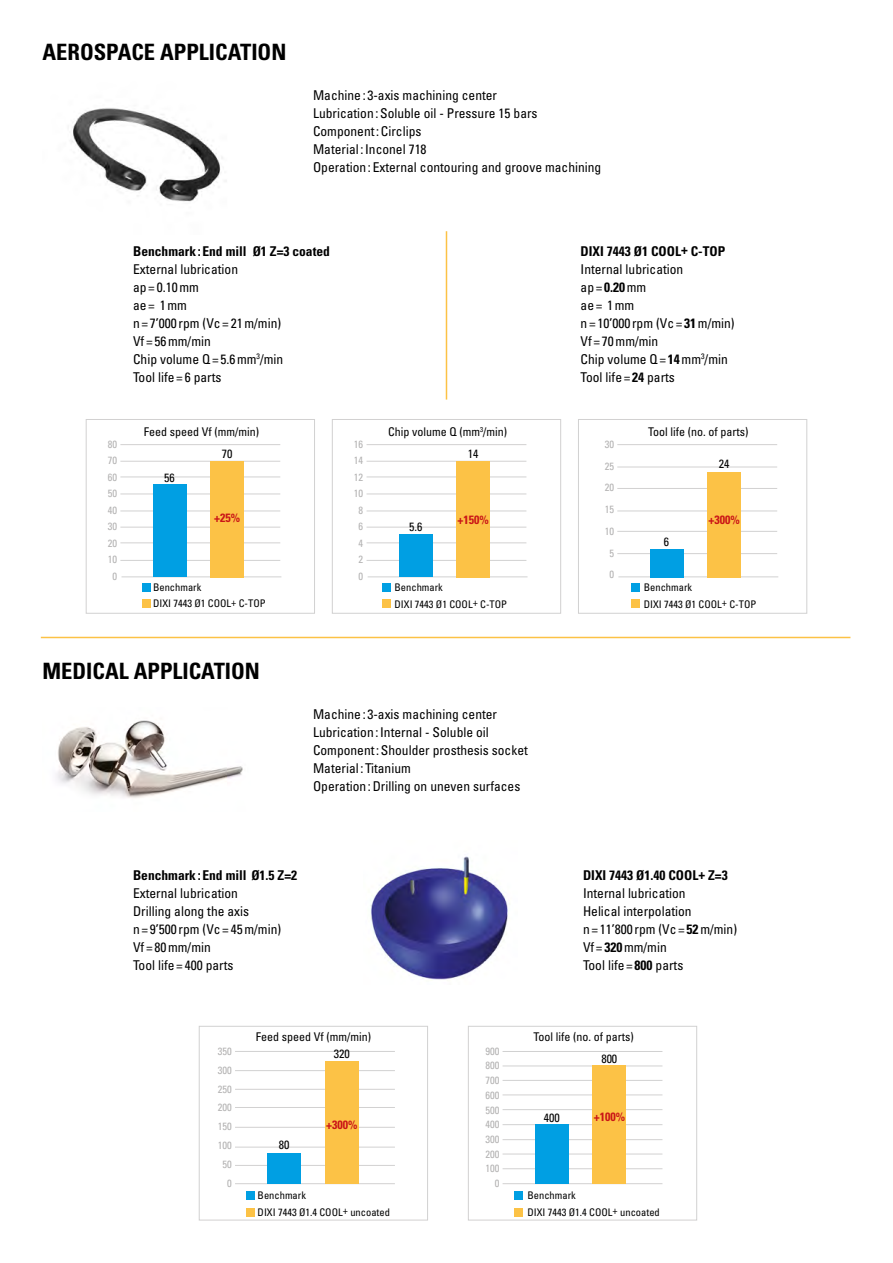
<style>
.page{position:relative;width:893px;height:1263px;background:#fff}
.page>*{position:absolute;margin:0;border:0;box-sizing:border-box;transform-origin:0 0}
.t1{font:700 condensed 22.5px "Univers";color:#000}
.t2{font:condensed 13.5px/18px "Univers";color:#000}
.t3{font:700 condensed 13.5px "Univers";color:#000}
.t4{font:condensed 12px "Univers";color:#000}
.t5{font:700 condensed 12px "Univers";color:#ca1517}
.t6{font:condensed 10.5px/16.5px "Univers";color:#000}
.t7{font:condensed 10.5px/16.5px "Univers";color:#b3b2b2;text-align:center}
.s1{font-weight:700}
</style>
<div class="page">
<img style="left:71px;top:108px;width:152px;height:94px">
<img style="left:56px;top:720px;width:187px;height:78px">
<img style="left:370px;top:856px;width:138px;height:124px">
<hr style="left:120px;top:444px;width:160px;height:1px;background:#b3b2b2">
<hr style="left:235px;top:1051px;width:160px;height:1px;background:#b3b2b2">
<hr style="left:503px;top:1065px;width:159px;height:1px;background:#b3b2b2">
<hr style="left:503px;top:1051px;width:159px;height:1px;background:#b3b2b2">
<hr style="left:367px;top:444px;width:159px;height:1px;background:#b3b2b2">
<hr style="left:617px;top:444px;width:160px;height:1px;background:#b3b2b2">
<hr style="left:120px;top:461px;width:160px;height:1px;background:#b3b2b2">
<hr style="left:235px;top:1070px;width:160px;height:1px;background:#b3b2b2">
<hr style="left:503px;top:1080px;width:159px;height:1px;background:#b3b2b2">
<hr style="left:367px;top:461px;width:159px;height:1px;background:#b3b2b2">
<hr style="left:617px;top:467px;width:160px;height:1px;background:#b3b2b2">
<hr style="left:120px;top:494px;width:160px;height:1px;background:#b3b2b2">
<hr style="left:235px;top:1089px;width:160px;height:1px;background:#b3b2b2">
<hr style="left:503px;top:1109px;width:159px;height:1px;background:#b3b2b2">
<hr style="left:367px;top:494px;width:159px;height:1px;background:#b3b2b2">
<hr style="left:617px;top:488px;width:160px;height:1px;background:#b3b2b2">
<hr style="left:120px;top:477px;width:160px;height:1px;background:#b3b2b2">
<hr style="left:503px;top:1094px;width:159px;height:1px;background:#b3b2b2">
<hr style="left:367px;top:477px;width:159px;height:1px;background:#b3b2b2">
<hr style="left:120px;top:511px;width:160px;height:1px;background:#b3b2b2">
<hr style="left:235px;top:1107px;width:160px;height:1px;background:#b3b2b2">
<hr style="left:503px;top:1124px;width:159px;height:1px;background:#b3b2b2">
<hr style="left:367px;top:511px;width:159px;height:1px;background:#b3b2b2">
<hr style="left:617px;top:511px;width:160px;height:1px;background:#b3b2b2">
<hr style="left:120px;top:527px;width:160px;height:1px;background:#b3b2b2">
<hr style="left:235px;top:1127px;width:160px;height:1px;background:#b3b2b2">
<hr style="left:503px;top:1139px;width:159px;height:1px;background:#b3b2b2">
<hr style="left:367px;top:527px;width:159px;height:1px;background:#b3b2b2">
<hr style="left:617px;top:531px;width:160px;height:1px;background:#b3b2b2">
<hr style="left:120px;top:542px;width:160px;height:1px;background:#b3b2b2">
<hr style="left:235px;top:1147px;width:160px;height:1px;background:#b3b2b2">
<hr style="left:503px;top:1154px;width:159px;height:1px;background:#b3b2b2">
<hr style="left:367px;top:542px;width:159px;height:1px;background:#b3b2b2">
<hr style="left:120px;top:560px;width:160px;height:1px;background:#b3b2b2">
<hr style="left:235px;top:1165px;width:160px;height:1px;background:#b3b2b2">
<hr style="left:503px;top:1168px;width:159px;height:1px;background:#b3b2b2">
<hr style="left:367px;top:560px;width:159px;height:1px;background:#b3b2b2">
<hr style="left:617px;top:553px;width:160px;height:1px;background:#b3b2b2">
<hr style="left:121px;top:576px;width:160px;height:1px;background:#b3b2b2">
<hr style="left:235px;top:1183px;width:160px;height:1px;background:#b3b2b2">
<hr style="left:503px;top:1183px;width:159px;height:1px;background:#b3b2b2">
<hr style="left:368px;top:576px;width:160px;height:1px;background:#b3b2b2">
<hr style="left:618px;top:576px;width:160px;height:1px;background:#b3b2b2">
<div style="left:211px;top:461px;width:33px;height:116px;background:#fcc246"></div>
<div style="left:325px;top:1061px;width:33px;height:123px;background:#fcc246"></div>
<div style="left:593px;top:1065px;width:33px;height:119px;background:#fcc246"></div>
<div style="left:457px;top:461px;width:33px;height:116px;background:#fcc246"></div>
<div style="left:707px;top:472px;width:34px;height:105px;background:#fcc246"></div>
<div style="left:153px;top:485px;width:33px;height:92px;background:#009fe3"></div>
<div style="left:268px;top:1153px;width:33px;height:31px;background:#009fe3"></div>
<div style="left:535px;top:1124px;width:33px;height:60px;background:#009fe3"></div>
<div style="left:399px;top:534px;width:33px;height:43px;background:#009fe3"></div>
<div style="left:650px;top:549px;width:33px;height:28px;background:#009fe3"></div>
<div style="left:142px;top:583px;width:8px;height:8px;background:#009fe3"></div>
<div style="left:247px;top:1191px;width:8px;height:8px;background:#009fe3"></div>
<div style="left:514px;top:1191px;width:8px;height:8px;background:#009fe3"></div>
<div style="left:383px;top:583px;width:8px;height:8px;background:#009fe3"></div>
<div style="left:632px;top:583px;width:8px;height:8px;background:#009fe3"></div>
<div style="left:142px;top:600px;width:8px;height:8px;background:#fcc246"></div>
<div style="left:247px;top:1208px;width:8px;height:8px;background:#fcc246"></div>
<div style="left:514px;top:1208px;width:8px;height:8px;background:#fcc246"></div>
<div style="left:383px;top:600px;width:8px;height:8px;background:#fcc246"></div>
<div style="left:632px;top:600px;width:8px;height:8px;background:#fcc246"></div>
<div style="left:86px;top:419px;width:229px;height:195px;border:1px solid #b3b2b2"></div>
<div style="left:199px;top:1026px;width:229px;height:194px;border:1px solid #b3b2b2"></div>
<div style="left:468px;top:1026px;width:229px;height:194px;border:1px solid #b3b2b2"></div>
<div style="left:332px;top:419px;width:229px;height:195px;border:1px solid #b3b2b2"></div>
<div style="left:578px;top:419px;width:229px;height:195px;border:1px solid #b3b2b2"></div>
<hr style="left:446px;top:231px;width:1px;height:169px;background:#fcc246">
<hr style="left:41px;top:637px;width:809px;height:1px;background:#fcc246">
<h1 class="t1" style="left:43px;top:38px;width:245px">AEROSPACE APPLICATION</h1>
<p class="t2" style="left:313px;top:86px;width:290px">Machine: 3-axis machining center Lubrication:Soluble oil - Pressure 15 bars Component:Circlips<br>Material :Inconel 718<br>Operation: External contouring and groove machining</p>
<p class="t3" style="left:133px;top:243px;width:198px">Benchmark: End mill Ø1 Z=3 coated</p>
<p class="t2" style="left:133px;top:260px;width:152px">External lubrication ap=0.10mm<br>ae= 1mm<br>n=7’000 rpm (Vc=21m/min)<br>Vf=56mm/min<br>Chip volume Q=5.6mm<sup>3</sup>/min<br>Tool life=6 parts</p>
<p class="t3" style="left:581px;top:243px;width:146px">DIXI 7443 Ø1 COOL+ C-TOP</p>
<p class="t2" style="left:581px;top:260px;width:156px">Internal lubrication ap=<span class="s1">0.20</span>mm<br>ae= 1mm<br>n=10’000 rpm (Vc=<span class="s1">31</span>m/min)<br>Vf=70mm/min<br>Chip volume Q=<span class="s1">14</span>mm<sup>3</sup>/min<br>Tool life =<span class="s1">24</span> parts</p>
<p class="t7" style="left:108px;top:436px;width:11px">80<br>70<br>60<br>50<br>40<br>30<br>20<br>10<br>0</p>
<p class="t4" style="left:144px;top:424px;width:117px">Feed speed Vf (mm/min)</p>
<p class="t4" style="left:388px;top:424px;width:121px">Chip volume Q (mm<sup>3</sup>/min)</p>
<p class="t4" style="left:648px;top:424px;width:102px">Tool life (no. of parts)</p>
<p class="t4" style="left:164px;top:470px;width:12px">56</p>
<p class="t4" style="left:222px;top:446px;width:12px">70</p>
<p class="t5" style="left:214px;top:511px;width:27px">+25%</p>
<p class="t7" style="left:354px;top:436px;width:11px">16<br>14<br>12<br>10<br>8<br>6<br>4<br>2<br>0</p>
<p class="t7" style="left:605px;top:433px;width:11px;line-height:21.8px">30<br>25<br>20<br>15<br>10<br>5<br>0</p>
<p class="t4" style="left:468px;top:446px;width:12px">14</p>
<p class="t4" style="left:719px;top:456px;width:12px">24</p>
<p class="t5" style="left:458px;top:512px;width:33px">+150%</p>
<p class="t5" style="left:708px;top:513px;width:33px">+300%</p>
<p class="t4" style="left:409px;top:519px;width:15px">5.6</p>
<p class="t4" style="left:664px;top:534px;width:7px">6</p>
<p class="t6" style="left:153px;top:579px;width:114px">Benchmark<br>DIXI 7443 Ø1 COOL+ C-TOP</p>
<p class="t6" style="left:394px;top:579px;width:114px">Benchmark<br>DIXI 7443 Ø1 COOL+ C-TOP</p>
<p class="t6" style="left:644px;top:579px;width:114px">Benchmark<br>DIXI 7443 Ø1 COOL+ C-TOP</p>
<h1 class="t1" style="left:43px;top:657px;width:219px">MEDICAL APPLICATION</h1>
<p class="t2" style="left:313px;top:705px;width:216px">Machine: 3-axis machining center Lubrication:Internal - Soluble oil Component:Shoulder prosthesis socket Material : Titanium<br>Operation:Drilling on uneven surfaces</p>
<p class="t3" style="left:133px;top:867px;width:166px">Benchmark : End mill Ø1.5 Z=2</p>
<p class="t2" style="left:133px;top:884px;width:150px">External lubrication<br>Drilling along the axis n=9’500 rpm (Vc = 45m/min)<br>Vf=80mm/min<br>Tool life = 400 parts</p>
<p class="t3" style="left:583px;top:867px;width:146px">DIXI 7443 Ø1.40 COOL+ Z=3</p>
<p class="t2" style="left:583px;top:884px;width:156px">Internal lubrication<br>Helical interpolation n=11’800 rpm (Vc=<span class="s1">52</span>m/min)<br>Vf= <span class="s1">320</span>mm/min<br>Tool life = <span class="s1">800</span> parts</p>
<p class="t4" style="left:256px;top:1029px;width:117px">Feed speed Vf (mm/min)</p>
<p class="t7" style="left:218px;top:1041px;width:15px;line-height:18.9px;text-align:right">350<br>300<br>250<br>200<br>150<br>100<br>50<br>0</p>
<p class="t7" style="left:485px;top:1043px;width:15px;line-height:14.7px;text-align:right">900<br>800<br>700<br>600<br>500<br>400<br>300<br>200<br>100<br>0</p>
<p class="t4" style="left:334px;top:1046px;width:17px">320</p>
<p class="t5" style="left:326px;top:1117px;width:33px">+300%</p>
<p class="t4" style="left:279px;top:1137px;width:12px">80</p>
<p class="t4" style="left:533px;top:1029px;width:102px">Tool life (no. of parts)</p>
<p class="t4" style="left:544px;top:1110px;width:17px">400</p>
<p class="t4" style="left:601px;top:1051px;width:17px">800</p>
<p class="t5" style="left:594px;top:1110px;width:33px">+100%</p>
<p class="t6" style="left:258px;top:1187px;width:134px">Benchmark<br>DIXI 7443 Ø1.4 COOL+ uncoated</p>
<p class="t6" style="left:527px;top:1187px;width:134px">Benchmark<br>DIXI 7443 Ø1.4 COOL+ uncoated</p>
</div>
